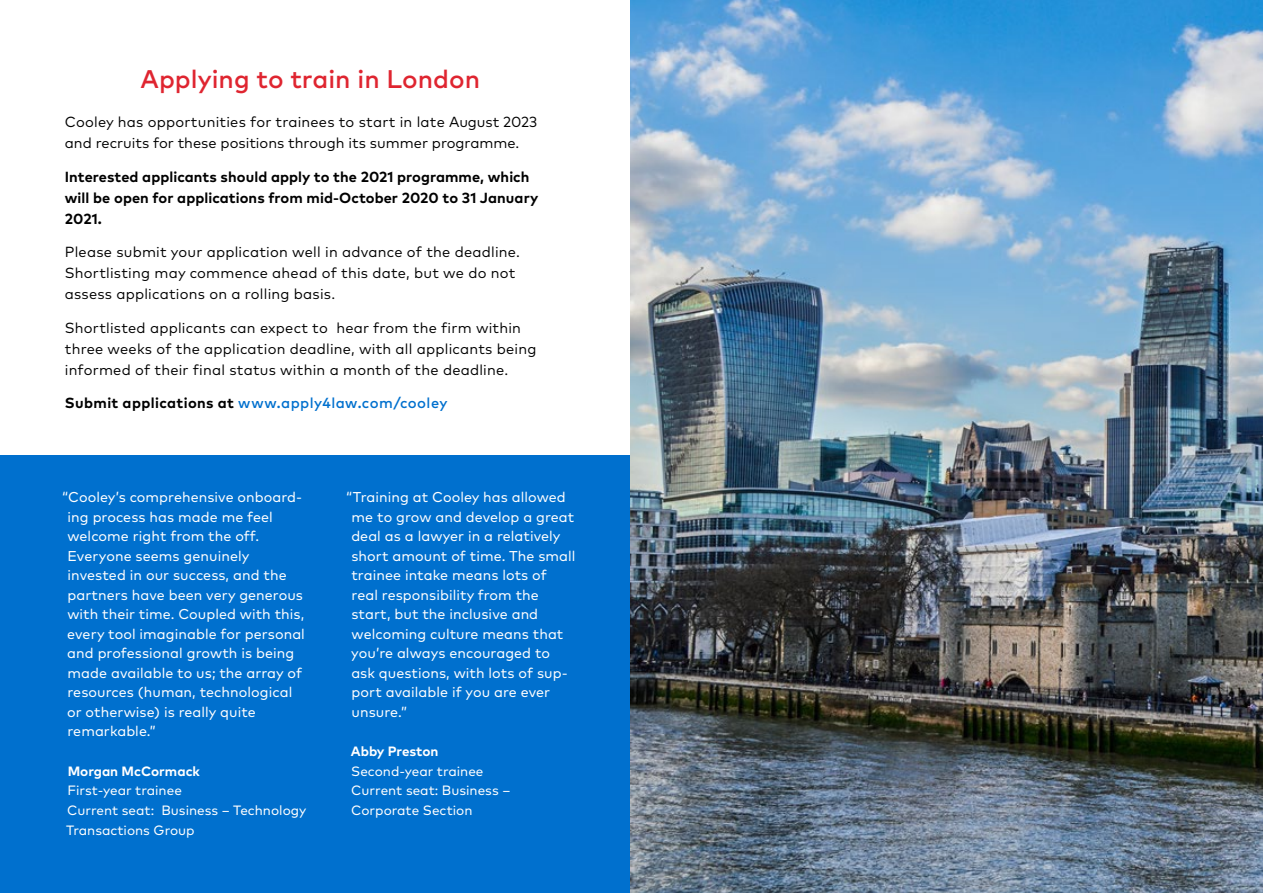
<style>
.page{position:relative;width:1263px;height:893px;background:#fff}
.page>*{position:absolute;margin:0;border:0;box-sizing:border-box;transform-origin:0 0}
.t1{font:500 25.5px "Mark OT";color:#df2530}
.t2{font:14.7px/21px "Mark OT";letter-spacing:.015em;color:#000}
.t3{font:700 14.7px/21px "Mark OT";letter-spacing:.005em;color:#000}
.t4{font:500 14.7px "Mark OT";letter-spacing:.03em;color:#0070ce}
.t5{font:14.25px/19.5px "Mark OT";letter-spacing:.005em;color:#fff}
.t6{font:13.5px/19.6px "Mark OT";color:#fff}
.t7{font:700 13.5px "Mark OT";color:#fff}
.s1{font-weight:700;color:#000}
</style>
<div class="page">
<div style="left:0;top:455px;width:630px;height:438px;background:#0070ce"></div>
<img style="left:630px;top:0;width:633px;height:893px">
<h1 class="t1" style="left:141px;top:62px;width:341px">Applying to train in London</h1>
<p class="t2" style="left:65px;top:111px;width:474px">Cooley has opportunities for trainees to start in late August 2023 and recruits for these positions through its summer programme.</p>
<p class="t3" style="left:65px;top:166px;width:475px">Interested applicants should apply to the 2021 programme, which will be open for applications from mid-October 2020 to 31 January<br>2021.</p>
<p class="t2" style="left:65px;top:241px;width:457px">Please submit your application well in advance of the deadline.<br>Shortlisting may commence ahead of this date, but we do not assess applications on a rolling basis.</p>
<p class="t2" style="left:65px;top:317px;width:473px">Shortlisted applicants can expect to hear from the firm within three weeks of the application deadline, with all applicants being informed of their final status within a month of the deadline.</p>
<p class="t4" style="left:65px;top:394px;width:384px"><span class="s1">Submit applications at</span> www.apply4law.com/cooley</p>
<p class="t5" style="left:67px;top:487px;width:239px;text-indent:-5px">“Cooley’s comprehensive onboard&shy;ing process has made me feel welcome right from the off.<br>Everyone seems genuinely invested in our success, and the partners have been very generous with their time. Coupled with this, every tool imaginable for personal and professional growth is being made available to us; the array of resources (human, technological or otherwise) is really quite remarkable.”</p>
<p class="t7" style="left:68px;top:762px;width:134px">Morgan McCormack</p>
<p class="t6" style="left:66px;top:780px;width:242px">First-year trainee<br>Current seat: Business – Technology<br>Transactions Group</p>
<p class="t5" style="left:351px;top:487px;width:226px;text-indent:-5px">“Training at Cooley has allowed me to grow and develop a great deal as a lawyer in a relatively short amount of time. The small trainee intake means lots of real responsibility from the start, but the inclusive and welcoming culture means that you’re always encouraged to ask questions, with lots of sup&shy;port available if you are ever unsure.”</p>
<p class="t7" style="left:351px;top:743px;width:89px">Abby Preston</p>
<p class="t6" style="left:351px;top:761px;width:161px">Second-year trainee<br>Current seat: Business –<br>Corporate Section</p>
</div>
